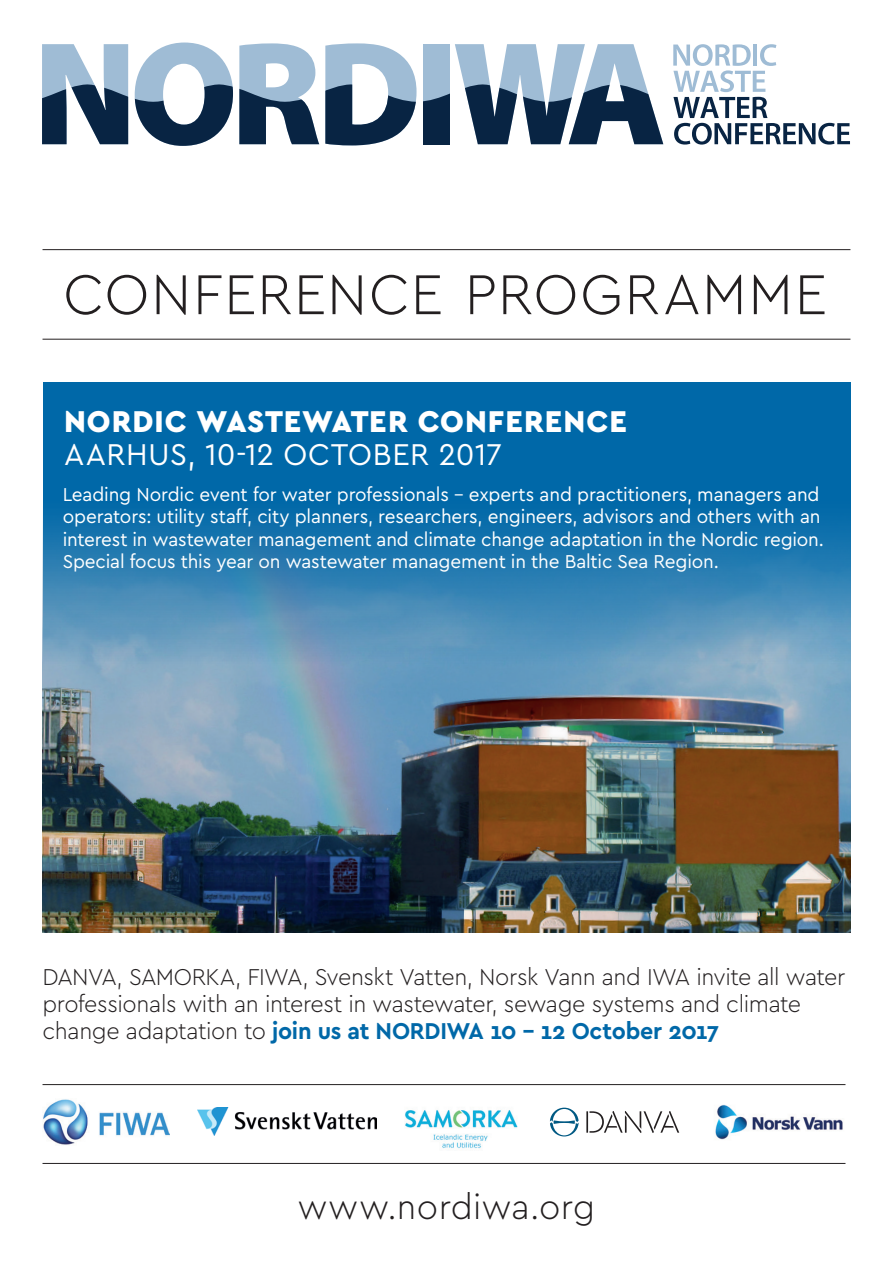
<style>
.page{position:relative;width:893px;height:1263px;background:#fff}
.page>*{position:absolute;margin:0;border:0;box-sizing:border-box;transform-origin:0 0}
.t1{font:300 58.8px "Cera PRO";letter-spacing:.03em;color:#231f20}
.t2{font:300 36px "Cera PRO";letter-spacing:.01em;color:#231f20}
.t3{font:900 31.5px "Cera PRO";letter-spacing:.03em;color:#fff}
.t4{font:31.5px "Cera PRO";letter-spacing:.015em;color:#fff}
.t5{font:300 24px/27px "Cera PRO";letter-spacing:-.02em;color:#231f20}
.t6{font:19.5px/22.5px "Cera PRO";letter-spacing:-.01em;color:#fff}
.s1{font-weight:700;color:#0068a8}
</style>
<div class="page">
<div style="left:43px;top:382px;width:807px;height:482px;background:#0068a8"></div>
<img style="left:43px;top:518px;width:807px;height:414px">
<div style="left:423px;top:44px;width:27px;height:100px;background:#9fbcd5"></div>
<svg style="left:673px;top:44px;width:177px;height:101px"></svg>
<svg style="left:42px;top:44px;width:86px;height:100px"></svg>
<svg style="left:135px;top:43px;width:98px;height:103px"></svg>
<svg style="left:239px;top:43px;width:80px;height:101px"></svg>
<svg style="left:325px;top:43px;width:92px;height:102px"></svg>
<svg style="left:423px;top:93px;width:27px;height:51px"></svg>
<svg style="left:455px;top:44px;width:208px;height:100px"></svg>
<hr style="left:43px;top:1163px;width:802px;height:1px;background:#231f20">
<hr style="left:43px;top:249px;width:807px;height:1px;background:#231f20">
<hr style="left:43px;top:339px;width:807px;height:1px;background:#231f20">
<img style="left:405px;top:1110px;width:113px;height:39px">
<img style="left:43px;top:1099px;width:127px;height:46px">
<img style="left:198px;top:1108px;width:178px;height:28px">
<img style="left:715px;top:1105px;width:128px;height:35px">
<svg style="left:586px;top:1111px;width:93px;height:22px"></svg>
<svg style="left:550px;top:1108px;width:29px;height:28px"></svg>
<hr style="left:43px;top:1084px;width:802px;height:1px;background:#231f20">
<h1 class="t1" style="left:63px;top:255px;width:765px">CONFERENCE PROGRAMME</h1>
<h3 class="t3" style="left:64px;top:400px;width:564px">NORDIC WASTEWATER CONFERENCE</h3>
<h3 class="t4" style="left:64px;top:433px;width:439px">AARHUS, 10-12 OCTOBER 2017</h3>
<p class="t6" style="left:63px;top:482px;width:763px">Leading Nordic event for water professionals – experts and practitioners, managers and operators: utility staff, city planners, researchers, engineers, advisors and others with an interest in wastewater management and climate change adaptation in the Nordic region.<br>Special focus this year on wastewater management in the Baltic Sea Region.</p>
<p class="t5" style="left:43px;top:962px;width:804px">DANVA, SAMORKA, FIWA, Svenskt Vatten, Norsk Vann and IWA invite all water professionals with an interest in wastewater, sewage systems and climate change adaptation to <span class="s1">join us at NORDIWA 10 – 12 October 2017</span></p>
<h2 class="t2" style="left:298px;top:1183px;width:299px">www.nordiwa.org</h2>
</div>
